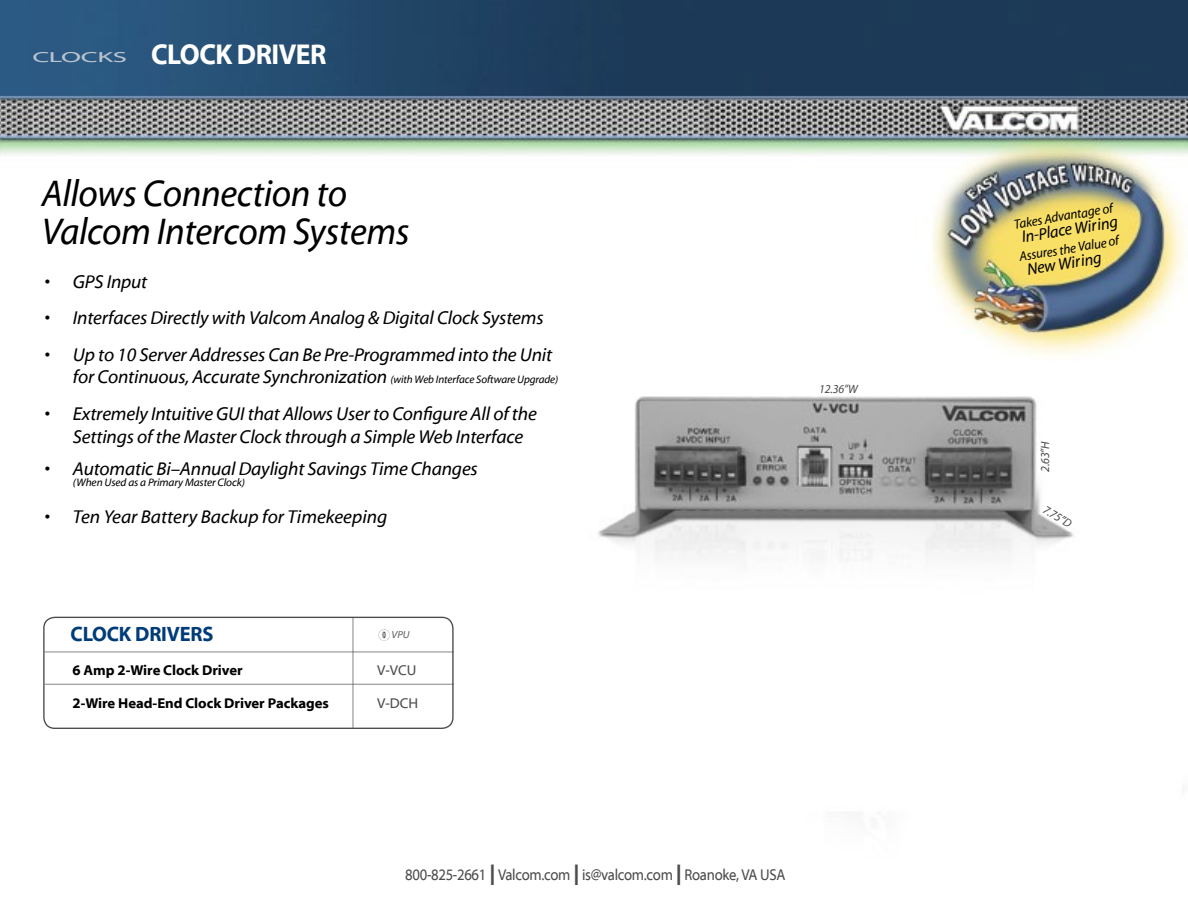
<style>
.page{position:relative;width:1188px;height:918px;background:#fff}
.page>*{position:absolute;margin:0;border:0;box-sizing:border-box;transform-origin:0 0}
.t1{font:italic 37.65px/37.7px "Myriad Web Pro";letter-spacing:-.01em;color:#000;scale:.95 1}
.t2{font:700 28.95px "Myriad Web Pro";letter-spacing:-.02em;color:#fff;scale:.93 1}
.t3{font:700 21px "Myriad Web Pro";letter-spacing:-.01em;color:#003c79;scale:.95 1}
.t4{font:italic 18.75px/22.5px "Myriad Web Pro";letter-spacing:-.01em;color:#000}
.t5{font:italic 16.65px "Myriad Web Pro";color:#000;scale:.95 1}
.t6{font:15.75px "Myriad Web Pro";letter-spacing:-.02em;color:#4d4d4f;scale:.9 1}
.t7{font:700 14.4px "Myriad Web Pro";letter-spacing:-.005em;color:#000}
.t8{font:14.4px "Myriad Web Pro";letter-spacing:-.005em;color:#4d4d4f}
.t9{font:italic 13.35px "Myriad Web Pro";color:#000;scale:.95 1}
.t10{font:italic 12px "Myriad Web Pro";color:#4d4d4f;scale:.95 1}
.t11{font:italic 10.95px "Myriad Web Pro";letter-spacing:-.01em;color:#000}
.t12{font:italic 10.35px "Myriad Web Pro";color:#616264}
.s1{font-weight:400;font-size:14.7px;color:#bac4cf}
.s2{font-size:10.95px}
.s3{font-size:30.45px}
</style>
<div class="page">
<img style="left:0;top:0;width:1188px;height:729px">
<div style="left:43px;top:617px;width:411px;height:112px;border:1px solid #4d4d4f;border-radius:11px"></div>
<hr style="left:45px;top:651px;width:409px;height:2px;background:#4d4d4f">
<hr style="left:45px;top:684px;width:409px;height:1px;background:#4d4d4f">
<svg style="left:378px;top:629px;width:12px;height:12px"></svg>
<hr style="left:352px;top:618px;width:2px;height:110px;background:#4d4d4f">
<h2 class="t2" style="left:32px;top:38px;width:318px"><span class="s1">Clocks</span> Clock Driver</h2>
<h1 class="t1" style="left:42px;top:176px;width:389px">Allows Connection to<br>Valcom Intercom Systems</h1>
<p class="t4" style="left:45px;top:270px;width:104px">• GPS Input</p>
<p class="t4" style="left:45px;top:307px;width:500px">• Interfaces Directly with Valcom Analog &amp; Digital Clock Systems</p>
<p class="t4" style="left:73px;top:344px;width:487px;text-indent:-28px">• Up to 10 Server Addresses Can Be Pre-Programmed into the Unit for Continuous, Accurate Synchronization <span class="s2">(with Web Interface Software Upgrade)</span></p>
<p class="t4" style="left:73px;top:403px;width:466px;text-indent:-28px">• Extremely Intuitive GUI that Allows User to Configure All of the<br>Settings of the Master Clock through a Simple Web Interface</p>
<p class="t4" style="left:45px;top:458px;width:435px">• Automatic Bi–Annual Daylight Savings Time Changes</p>
<p class="t11" style="left:73px;top:477px;width:174px">(When Used as a Primary Master Clock)</p>
<p class="t4" style="left:45px;top:506px;width:344px">• Ten Year Battery Backup for Timekeeping</p>
<p class="t3" style="left:71px;top:623px;width:152px">Clock Drivers</p>
<p class="t12" style="left:392px;top:629px;width:20px">VPU</p>
<p class="t7" style="left:73px;top:662px;width:172px">6 Amp 2-Wire Clock Driver</p>
<p class="t8" style="left:377px;top:663px;width:41px">V-VCU</p>
<p class="t7" style="left:73px;top:695px;width:258px">2-Wire Head-End Clock Driver Packages</p>
<p class="t8" style="left:377px;top:696px;width:43px">V-DCH</p>
<p class="t10" style="left:819px;top:382px;width:42px">12.36”W</p>
<p class="t6" style="left:405px;top:867px;width:424px">800-825-2661 <span class="s3">I</span> Valcom.com <span class="s3">I</span> is@valcom.com <span class="s3">I</span> Roanoke, VA USA</p>
<p class="t9" style="left:1013px;top:217px;width:107px;rotate:-9deg">Takes Advantage of</p>
<p class="t5" style="left:1020px;top:228px;width:104px;rotate:-9deg">In-Place Wiring</p>
<p class="t9" style="left:1018px;top:249px;width:108px;rotate:-9deg">Assures the Value of</p>
<p class="t5" style="left:1026px;top:260px;width:81px;rotate:-9deg">New Wiring</p>
<p class="t10" style="left:1039px;top:472px;width:34px;rotate:-90deg">2.63”H</p>
<p class="t10" style="left:1047px;top:503px;width:34px;rotate:31deg">7.75”D</p>
</div>
